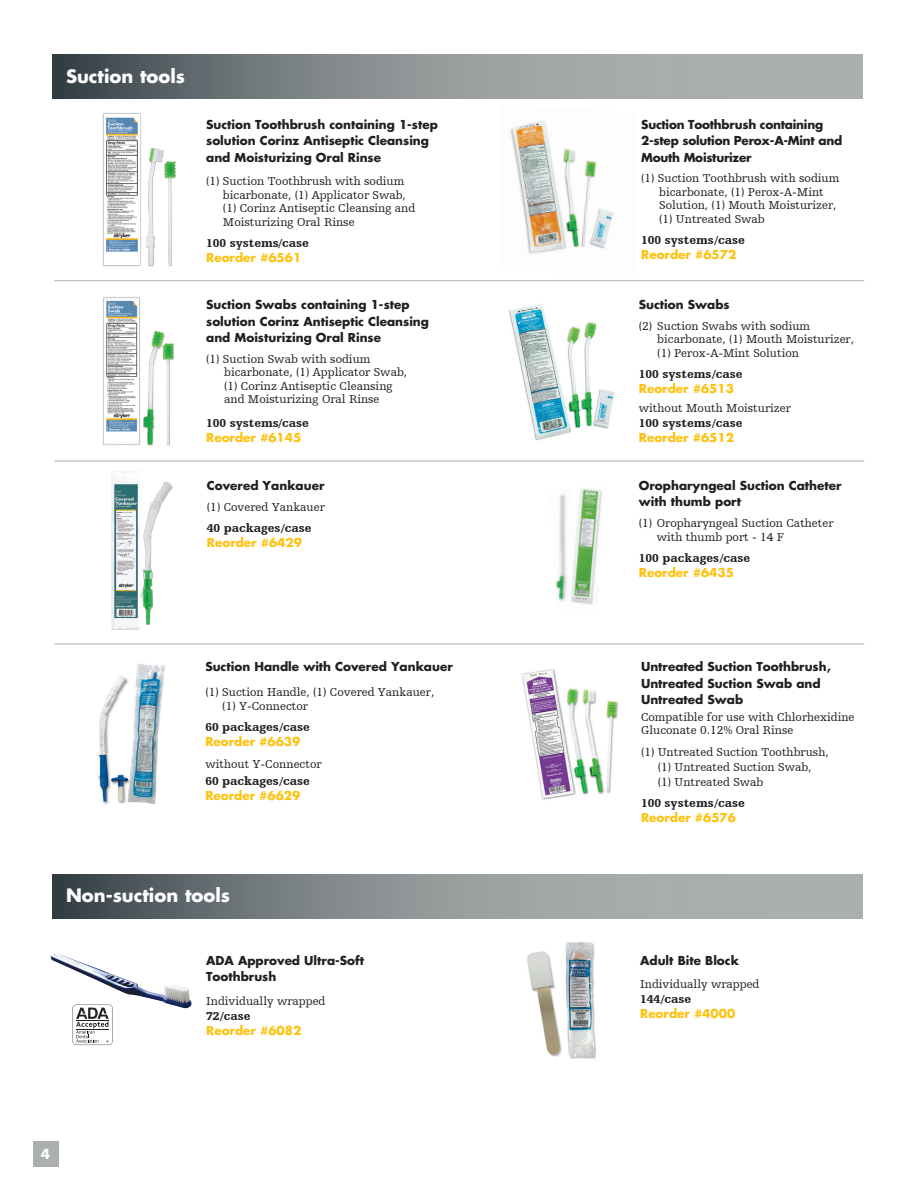
<style>
.page{position:relative;width:918px;height:1188px;background:#fff}
.page>*{position:absolute;margin:0;border:0;box-sizing:border-box;transform-origin:0 0}
.t1{font:700 18px "Futura Std";color:#fff}
.t2{font:700 13.5px "Futura For Stryker";color:#fff}
.product_list{font:12px/13.5px "Humanist Slabserif 712 BT";color:#231f20}
.product_header{font:700 12px/16.5px "Futura Std";color:#231f20}
.product_header-2{font:12px/13.5px "Humanist Slabserif 712 BT";color:#231f20}
.product_header-3{font:700 12px "Futura Std";color:#fec210}
.product_header-4{font:900 12px "Humanist Slabserif 712 BT";color:#231f20}
.NEW1{font:700 12px/16.5px "Futura Std";color:#231f20}
.product_header-5{font:700 12px/16.5px "Futura Std";letter-spacing:-.02em;color:#231f20}
.product_list-2{font:900 12px "Humanist Slabserif 712 BT";color:#231f20}
.NEW1-2{font:12px "Humanist Slabserif 712 BT";color:#231f20}
.s1{font-family:"Humanist Slabserif 712 BT";font-weight:400}
</style>
<div class="page">
<svg style="left:53px;top:54px;width:810px;height:45px;background:#888e90"></svg>
<img style="left:510px;top:121px;width:104px;height:133px">
<img style="left:509px;top:304px;width:105px;height:137px">
<img style="left:111px;top:471px;width:62px;height:159px">
<img style="left:556px;top:494px;width:11px;height:108px">
<img style="left:571px;top:488px;width:31px;height:117px">
<img style="left:97px;top:663px;width:68px;height:142px">
<img style="left:522px;top:669px;width:96px;height:131px">
<hr style="left:54px;top:280px;width:810px;height:1px;background:#abafae">
<hr style="left:54px;top:461px;width:810px;height:1px;background:#abafae">
<hr style="left:54px;top:644px;width:810px;height:1px;background:#abafae">
<img style="left:102px;top:113px;width:74px;height:153px">
<img style="left:103px;top:297px;width:71px;height:149px">
<svg style="left:53px;top:874px;width:810px;height:44px;background:#898f90"></svg>
<svg style="left:51px;top:954px;width:12px;height:11px"></svg>
<img style="left:527px;top:942px;width:69px;height:117px">
<svg style="left:72px;top:1005px;width:41px;height:40px"></svg>
<div style="left:33px;top:1142px;width:25px;height:25px;background:#abafae"></div>
<p class="t1" style="left:66px;top:64px;width:121px">Suction tools</p>
<p class="product_header" style="left:206px;top:116px;width:233px">Suction Toothbrush containing 1-step solution Corinz Antiseptic Cleansing and Moisturizing Oral Rinse</p>
<p class="product_header-2" style="left:223px;top:174px;width:194px;text-indent:-17px">(1) Suction Toothbrush with sodium bicarbonate, (1) Applicator Swab, (1) Corinz Antiseptic Cleansing and Moisturizing Oral Rinse</p>
<p class="product_header-4" style="left:206px;top:236px;width:104px">100 systems/case</p>
<p class="product_header-3" style="left:206px;top:250px;width:97px">Reorder #6561</p>
<p class="product_header" style="left:206px;top:297px;width:224px">Suction Swabs containing 1-step solution Corinz Antiseptic Cleansing and Moisturizing Oral Rinse</p>
<p class="product_list" style="left:224px;top:352px;width:185px;text-indent:-18px">(1) Suction Swab with sodium bicarbonate, (1) Applicator Swab, (1) Corinz Antiseptic Cleansing and Moisturizing Oral Rinse</p>
<p class="product_header-4" style="left:206px;top:416px;width:104px">100 systems/case</p>
<p class="product_header-3" style="left:206px;top:430px;width:97px">Reorder #6145</p>
<p class="product_header" style="left:207px;top:477px;width:119px">Covered Yankauer</p>
<p class="product_list" style="left:207px;top:500px;width:119px">(1) Covered Yankauer</p>
<p class="product_header-4" style="left:207px;top:520px;width:106px">40 packages/case</p>
<p class="product_header-3" style="left:207px;top:534px;width:97px">Reorder #6429</p>
<p class="product_header" style="left:205px;top:659px;width:249px">Suction Handle with Covered Yankauer</p>
<p class="product_list" style="left:222px;top:685px;width:214px;text-indent:-17px">(1) Suction Handle, (1) Covered Yankauer, (1) Y-Connector</p>
<p class="product_list-2" style="left:205px;top:719px;width:106px">60 packages/case</p>
<p class="product_header-3" style="left:205px;top:733px;width:97px">Reorder #6639</p>
<p class="product_list" style="left:205px;top:757px;width:118px">without Y-Connector</p>
<p class="product_list-2" style="left:205px;top:773px;width:106px">60 packages/case</p>
<p class="product_header-3" style="left:205px;top:787px;width:97px">Reorder #6629</p>
<p class="t1" style="left:66px;top:884px;width:166px">Non-suction tools</p>
<p class="product_header" style="left:206px;top:952px;width:160px">ADA Approved Ultra-Soft<br>Toothbrush</p>
<p class="product_header-2" style="left:206px;top:994px;width:121px">Individually wrapped</p>
<p class="product_header-4" style="left:206px;top:1008px;width:46px">72/case</p>
<p class="product_header-3" style="left:206px;top:1022px;width:97px">Reorder #6082</p>
<p class="t2" style="left:41px;top:1145px;width:11px">4</p>
<p class="product_header-5" style="left:641px;top:116px;width:203px">Suction Toothbrush containing<br>2-step solution Perox-A-Mint and<br>Mouth Moisturizer</p>
<p class="product_list" style="left:659px;top:171px;width:182px;text-indent:-18px">(1) Suction Toothbrush with sodium bicarbonate, (1) Perox-A-Mint<br>Solution, (1) Mouth Moisturizer, (1) Untreated Swab</p>
<p class="product_header-4" style="left:641px;top:232px;width:105px">100 systems/case</p>
<p class="product_header-3" style="left:641px;top:246px;width:97px">Reorder #6572</p>
<p class="product_header" style="left:639px;top:297px;width:92px">Suction Swabs</p>
<p class="product_header-2" style="left:657px;top:319px;width:198px;text-indent:-18px">(2) Suction Swabs with sodium bicarbonate, (1) Mouth Moisturizer, (1) Perox-A-Mint Solution</p>
<p class="product_header-4" style="left:639px;top:366px;width:105px">100 systems/case</p>
<p class="product_header-3" style="left:639px;top:380px;width:97px">Reorder #6513</p>
<p class="product_list" style="left:639px;top:401px;width:154px">without Mouth Moisturizer</p>
<p class="product_list-2" style="left:639px;top:416px;width:105px">100 systems/case</p>
<p class="product_header-3" style="left:639px;top:430px;width:97px">Reorder #6512</p>
<p class="product_header" style="left:639px;top:477px;width:204px">Oropharyngeal Suction Catheter with thumb port</p>
<p class="product_list" style="left:657px;top:516px;width:178px;text-indent:-18px">(1) Oropharyngeal Suction Catheter with thumb port - 14 F</p>
<p class="product_header-4" style="left:639px;top:550px;width:113px">100 packages/case</p>
<p class="product_header-3" style="left:639px;top:564px;width:97px">Reorder #6435</p>
<p class="NEW1" style="left:641px;top:659px;width:215px">Untreated Suction Toothbrush,<br>Untreated Suction Swab and<br>Untreated Swab<br><span class="s1">Compatible for use with Chlorhexidine</span></p>
<p class="NEW1-2" style="left:641px;top:723px;width:154px">Gluconate 0.12% Oral Rinse</p>
<p class="product_header-2" style="left:658px;top:745px;width:172px;line-height:15px;text-indent:-17px">(1) Untreated Suction Toothbrush, (1) Untreated Suction Swab,<br>(1) Untreated Swab</p>
<p class="product_header-4" style="left:641px;top:796px;width:105px">100 systems/case</p>
<p class="product_header-3" style="left:641px;top:810px;width:97px">Reorder #6576</p>
<p class="product_header" style="left:640px;top:952px;width:100px">Adult Bite Block</p>
<p class="product_header-2" style="left:640px;top:977px;width:121px">Individually wrapped</p>
<p class="product_header-4" style="left:640px;top:992px;width:53px">144/case</p>
<p class="product_header-3" style="left:640px;top:1006px;width:97px">Reorder #4000</p>
</div>
